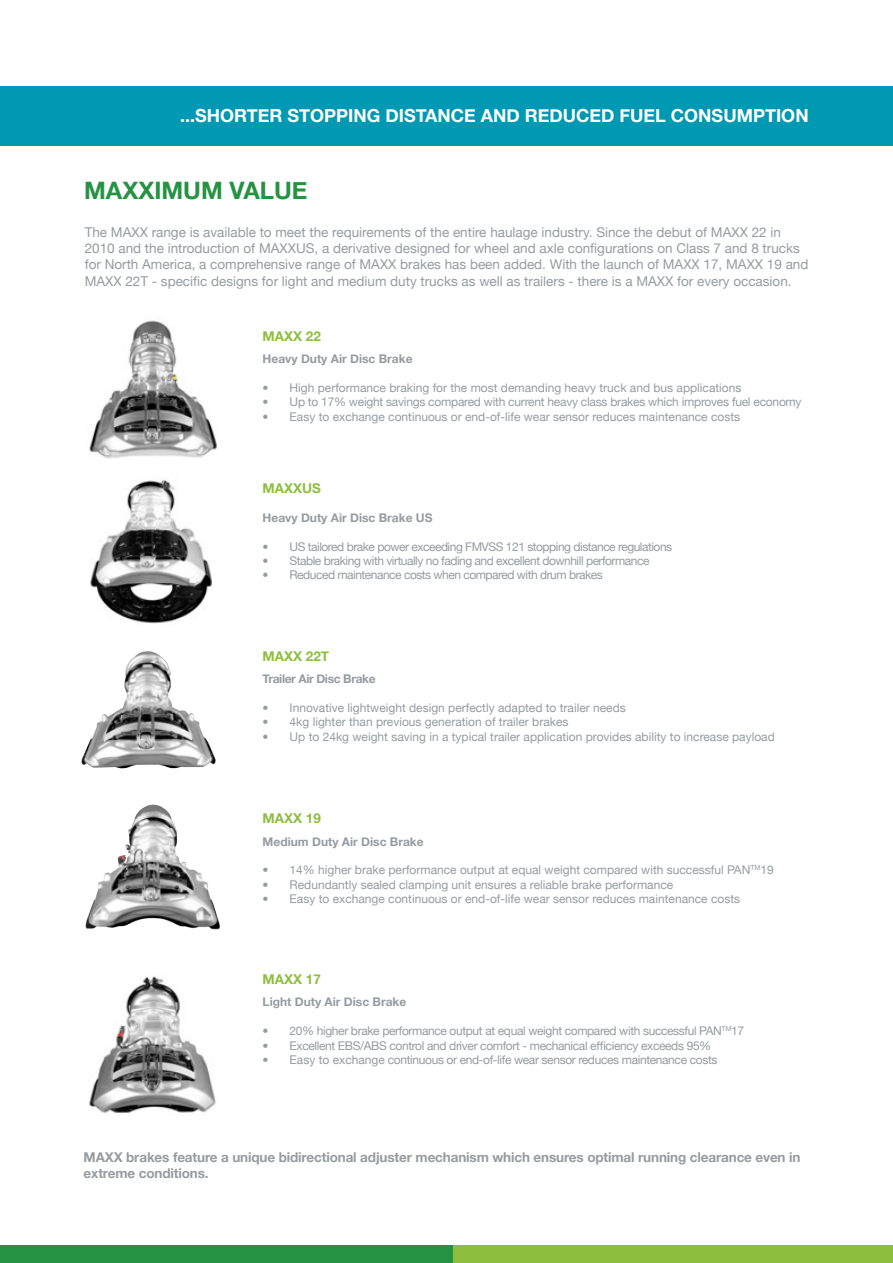
<style>
.page{position:relative;width:893px;height:1263px;background:#fff}
.page>*{position:absolute;margin:0;border:0;box-sizing:border-box;transform-origin:0 0}
.t1{font:700 24px "Helvetica Neue";color:#269243}
.t2{font:700 18px "Helvetica Neue";color:#fff}
.t3{font:13.5px/16.2px "Helvetica Neue";color:#959ca1}
.t4{font:700 13.5px/16.2px "Helvetica Neue";letter-spacing:-.01em;color:#959ca1}
.t5{font:700 13.5px "Helvetica Neue";color:#8dbe3e}
.t6{font:12px "Helvetica Neue";color:#959ca1}
.t7{font:12px "Helvetica Neue";letter-spacing:-.03em;color:#959ca1}
.t8{font:12px "Helvetica Neue";letter-spacing:-.04em;color:#959ca1}
.t9{font:700 12px "Helvetica Neue";color:#959ca1}
.t10{font:12px "Helvetica Neue";letter-spacing:-.02em;color:#959ca1}
.t11{font:700 12px "Helvetica Neue";letter-spacing:-.03em;color:#959ca1}
</style>
<div class="page">
<img style="left:90px;top:479px;width:122px;height:145px">
<div style="left:0;top:86px;width:893px;height:59px;background:#0099b3"></div>
<div style="left:0;top:1245px;width:453px;height:18px;background:#269243"></div>
<div style="left:453px;top:1245px;width:440px;height:18px;background:#8dbe3e"></div>
<img style="left:81px;top:651px;width:134px;height:118px">
<img style="left:89px;top:976px;width:127px;height:137px">
<img style="left:89px;top:320px;width:128px;height:139px">
<img style="left:85px;top:804px;width:135px;height:126px">
<h2 class="t2" style="left:180px;top:99px;width:630px">...SHORTER STOPPING DISTANCE AND REDUCED FUEL CONSUMPTION</h2>
<h1 class="t1" style="left:84px;top:169px;width:225px">MAXXIMUM VALUE</h1>
<p class="t3" style="left:85px;top:223px;width:725px">The MAXX range is available to meet the requirements of the entire haulage industry. Since the debut of MAXX 22 in 2010 and the introduction of MAXXUS, a derivative designed for wheel and axle configurations on Class 7 and 8 trucks for North America, a comprehensive range of MAXX brakes has been added. With the launch of MAXX 17, MAXX 19 and MAXX 22T - specific designs for light and medium duty trucks as well as trailers - there is a MAXX for every occasion.</p>
<p class="t5" style="left:263px;top:324px;width:60px">MAXX 22</p>
<p class="t9" style="left:263px;top:348px;width:152px">Heavy Duty Air Disc Brake</p>
<p class="t6" style="left:263px;top:377px;width:480px">• High performance braking for the most demanding heavy truck and bus applications</p>
<p class="t10" style="left:263px;top:392px;width:541px">• Up to 17% weight savings compared with current heavy class brakes which improves fuel economy</p>
<p class="t6" style="left:263px;top:406px;width:479px">• Easy to exchange continuous or end-of-life wear sensor reduces maintenance costs</p>
<p class="t5" style="left:263px;top:476px;width:60px">MAXXUS</p>
<p class="t9" style="left:263px;top:507px;width:172px">Heavy Duty Air Disc Brake US</p>
<p class="t8" style="left:263px;top:536px;width:411px">• US tailored brake power exceeding FMVSS 121 stopping distance regulations</p>
<p class="t8" style="left:263px;top:550px;width:388px">• Stable braking with virtually no fading and excellent downhill performance</p>
<p class="t8" style="left:263px;top:565px;width:342px">• Reduced maintenance costs when compared with drum brakes</p>
<p class="t5" style="left:263px;top:643px;width:68px">MAXX 22T</p>
<p class="t11" style="left:263px;top:668px;width:115px">Trailer Air Disc Brake</p>
<p class="t6" style="left:263px;top:697px;width:365px">• Innovative lightweight design perfectly adapted to trailer needs</p>
<p class="t6" style="left:263px;top:712px;width:307px">• 4kg lighter than previous generation of trailer brakes</p>
<p class="t6" style="left:263px;top:726px;width:514px">• Up to 24kg weight saving in a typical trailer application provides ability to increase payload</p>
<p class="t5" style="left:263px;top:806px;width:60px">MAXX 19</p>
<p class="t9" style="left:263px;top:830px;width:163px">Medium Duty Air Disc Brake</p>
<p class="t6" style="left:263px;top:860px;width:513px">• 14% higher brake performance output at equal weight compared with successful PAN<sup>TM</sup>19</p>
<p class="t6" style="left:263px;top:874px;width:412px">• Redundantly sealed clamping unit ensures a reliable brake performance</p>
<p class="t6" style="left:263px;top:888px;width:479px">• Easy to exchange continuous or end-of-life wear sensor reduces maintenance costs</p>
<p class="t5" style="left:263px;top:967px;width:60px">MAXX 17</p>
<p class="t9" style="left:263px;top:991px;width:145px">Light Duty Air Disc Brake</p>
<p class="t7" style="left:263px;top:1020px;width:483px">• 20% higher brake performance output at equal weight compared with successful PAN<sup>TM</sup>17</p>
<p class="t7" style="left:263px;top:1035px;width:450px">• Excellent EBS/ABS control and driver comfort - mechanical efficiency exceeds 95%</p>
<p class="t7" style="left:263px;top:1049px;width:456px">• Easy to exchange continuous or end-of-life wear sensor reduces maintenance costs</p>
<p class="t4" style="left:84px;top:1148px;width:718px">MAXX brakes feature a unique bidirectional adjuster mechanism which ensures optimal running clearance even in extreme conditions.</p>
</div>
